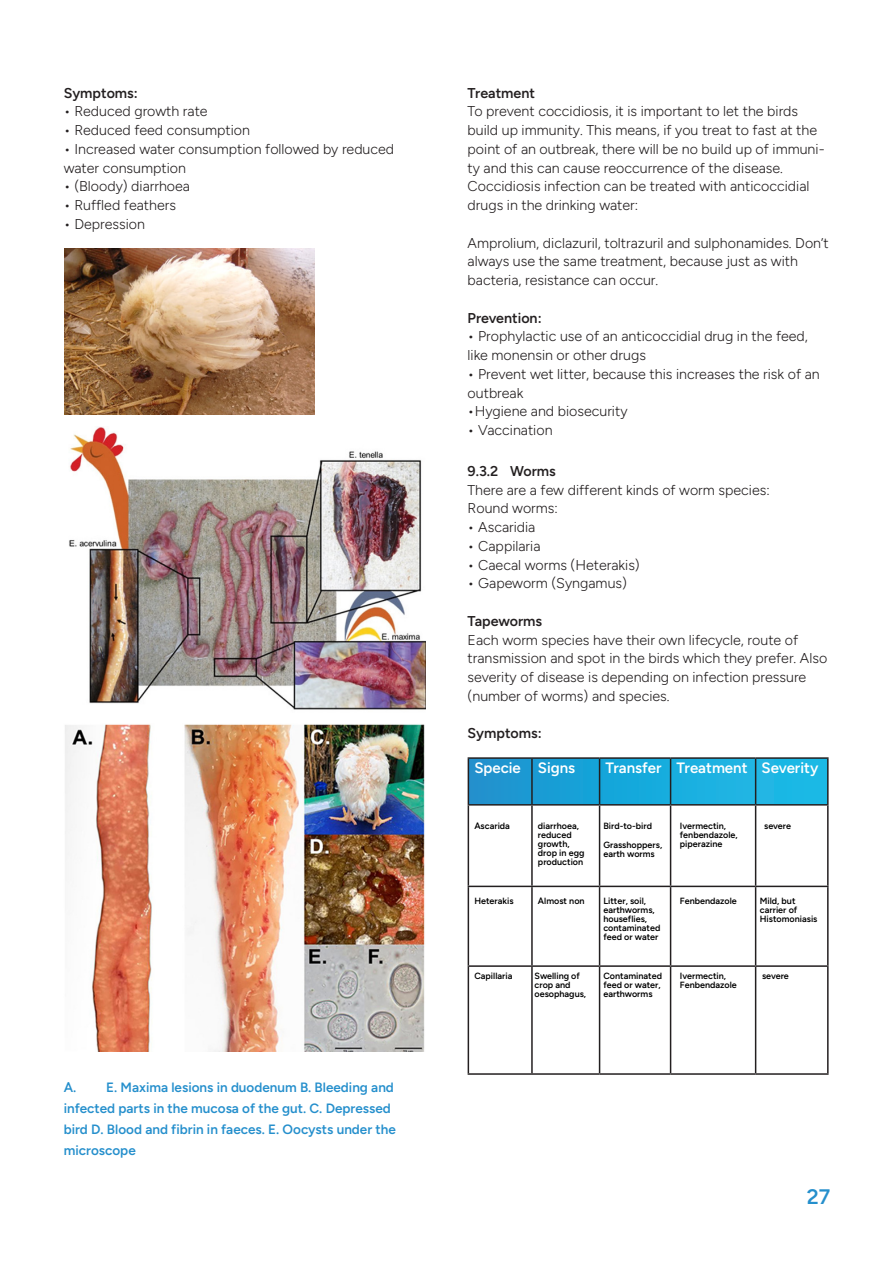
<style>
.page{position:relative;width:893px;height:1263px;background:#fff}
.page>*{position:absolute;margin:0;border:0;box-sizing:border-box;transform-origin:0 0}
.Heading_1{font:600 21px "Figtree";color:#258fcc}
.Heading_1-2{font:600 15px "Figtree";color:#fff}
.t1{font:300 14.25px/18.8px "Figtree";color:#231f20}
.Heading_3{font:600 14.25px "Figtree";color:#231f20}
.Heading_1-3{font:600 13.5px/21px "Figtree";color:#258fcc}
.Heading_1-4{font:600 9px/9px "Figtree";color:#000}
</style>
<div class="page">
<img style="left:64px;top:248px;width:251px;height:166px">
<img style="left:69px;top:427px;width:356px;height:283px">
<img style="left:65px;top:724px;width:360px;height:327px">
<svg style="left:469px;top:759px;width:358px;height:45px;background:#1aa8da"></svg>
<hr style="left:468px;top:757px;width:64px;height:2px;background:#231f20">
<hr style="left:468px;top:759px;width:1px;height:45px;background:#231f20">
<hr style="left:532px;top:757px;width:68px;height:2px;background:#231f20">
<hr style="left:531px;top:759px;width:2px;height:45px;background:#231f20">
<hr style="left:600px;top:757px;width:71px;height:2px;background:#231f20">
<hr style="left:599px;top:759px;width:1px;height:45px;background:#231f20">
<hr style="left:671px;top:757px;width:85px;height:2px;background:#231f20">
<hr style="left:670px;top:759px;width:1px;height:45px;background:#231f20">
<hr style="left:756px;top:757px;width:73px;height:2px;background:#231f20">
<hr style="left:755px;top:759px;width:1px;height:45px;background:#231f20">
<hr style="left:827px;top:759px;width:2px;height:45px;background:#231f20">
<hr style="left:468px;top:804px;width:64px;height:1px;background:#231f20">
<hr style="left:468px;top:805px;width:1px;height:81px;background:#231f20">
<hr style="left:532px;top:804px;width:68px;height:1px;background:#231f20">
<hr style="left:531px;top:805px;width:2px;height:81px;background:#231f20">
<hr style="left:600px;top:804px;width:71px;height:1px;background:#231f20">
<hr style="left:599px;top:805px;width:1px;height:81px;background:#231f20">
<hr style="left:671px;top:804px;width:85px;height:1px;background:#231f20">
<hr style="left:670px;top:805px;width:1px;height:81px;background:#231f20">
<hr style="left:756px;top:804px;width:73px;height:1px;background:#231f20">
<hr style="left:755px;top:805px;width:1px;height:81px;background:#231f20">
<hr style="left:827px;top:805px;width:2px;height:81px;background:#231f20">
<hr style="left:468px;top:886px;width:64px;height:1px;background:#231f20">
<hr style="left:468px;top:887px;width:1px;height:78px;background:#231f20">
<hr style="left:532px;top:886px;width:68px;height:1px;background:#231f20">
<hr style="left:531px;top:887px;width:2px;height:78px;background:#231f20">
<hr style="left:600px;top:886px;width:71px;height:1px;background:#231f20">
<hr style="left:599px;top:887px;width:1px;height:78px;background:#231f20">
<hr style="left:671px;top:886px;width:85px;height:1px;background:#231f20">
<hr style="left:670px;top:887px;width:1px;height:78px;background:#231f20">
<hr style="left:756px;top:886px;width:73px;height:1px;background:#231f20">
<hr style="left:755px;top:887px;width:1px;height:78px;background:#231f20">
<hr style="left:827px;top:887px;width:2px;height:78px;background:#231f20">
<hr style="left:468px;top:965px;width:64px;height:2px;background:#231f20">
<hr style="left:468px;top:967px;width:1px;height:106px;background:#231f20">
<hr style="left:532px;top:965px;width:68px;height:2px;background:#231f20">
<hr style="left:531px;top:967px;width:2px;height:106px;background:#231f20">
<hr style="left:600px;top:965px;width:71px;height:2px;background:#231f20">
<hr style="left:599px;top:967px;width:1px;height:106px;background:#231f20">
<hr style="left:671px;top:965px;width:85px;height:2px;background:#231f20">
<hr style="left:670px;top:967px;width:1px;height:106px;background:#231f20">
<hr style="left:756px;top:965px;width:73px;height:2px;background:#231f20">
<hr style="left:755px;top:967px;width:1px;height:106px;background:#231f20">
<hr style="left:827px;top:967px;width:2px;height:106px;background:#231f20">
<hr style="left:468px;top:1073px;width:64px;height:2px;background:#231f20">
<hr style="left:532px;top:1073px;width:68px;height:2px;background:#231f20">
<hr style="left:600px;top:1073px;width:71px;height:2px;background:#231f20">
<hr style="left:671px;top:1073px;width:85px;height:2px;background:#231f20">
<hr style="left:756px;top:1073px;width:73px;height:2px;background:#231f20">
<p class="Heading_3" style="left:64px;top:84px;width:76px">Symptoms:</p>
<p class="t1" style="left:64px;top:102px;width:145px">• Reduced growth rate</p>
<p class="t1" style="left:64px;top:121px;width:188px">• Reduced feed consumption</p>
<p class="t1" style="left:64px;top:140px;width:332px">• Increased water consumption followed by reduced water consumption</p>
<p class="t1" style="left:64px;top:177px;width:128px">• (Bloody) diarrhoea</p>
<p class="t1" style="left:64px;top:196px;width:114px">• Ruffled feathers</p>
<p class="t1" style="left:64px;top:215px;width:83px">• Depression</p>
<p class="Heading_1-3" style="left:64px;top:1076px;width:334px">A. E. Maxima lesions in duodenum B. Bleeding and infected parts in the mucosa of the gut. C. Depressed bird D. Blood and fibrin in faeces. E. Oocysts under the microscope</p>
<p class="Heading_3" style="left:468px;top:84px;width:69px">Treatment</p>
<p class="t1" style="left:468px;top:102px;width:359px">To prevent coccidiosis, it is important to let the birds build up immunity. This means, if you treat to fast at the point of an outbreak, there will be no build up of immuni&shy;ty and this can cause reoccurrence of the disease.</p>
<p class="t1" style="left:468px;top:177px;width:343px">Coccidiosis infection can be treated with anticoccidial drugs in the drinking water:</p>
<p class="t1" style="left:468px;top:233px;width:363px">Amprolium, diclazuril, toltrazuril and sulphonamides. Don’t always use the same treatment, because just as with bacteria, resistance can occur.</p>
<p class="Heading_3" style="left:468px;top:309px;width:76px">Prevention:</p>
<p class="t1" style="left:468px;top:327px;width:342px">• Prophylactic use of an anticoccidial drug in the feed, like monensin or other drugs</p>
<p class="t1" style="left:468px;top:365px;width:354px">• Prevent wet litter, because this increases the risk of an outbreak</p>
<p class="t1" style="left:468px;top:402px;width:161px">•Hygiene and biosecurity</p>
<p class="t1" style="left:468px;top:421px;width:86px">• Vaccination</p>
<p class="Heading_3" style="left:468px;top:462px;width:90px">9.3.2 Worms</p>
<p class="t1" style="left:468px;top:480px;width:304px">There are a few different kinds of worm species:</p>
<p class="t1" style="left:468px;top:499px;width:92px">Round worms:</p>
<p class="t1" style="left:468px;top:518px;width:69px">• Ascaridia</p>
<p class="t1" style="left:468px;top:536px;width:74px">• Cappilaria</p>
<p class="t1" style="left:468px;top:555px;width:174px">• Caecal worms (Heterakis)</p>
<p class="t1" style="left:468px;top:574px;width:161px">• Gapeworm (Syngamus)</p>
<p class="Heading_3" style="left:468px;top:612px;width:76px">Tapeworms</p>
<p class="t1" style="left:468px;top:630px;width:361px">Each worm species have their own lifecycle, route of transmission and spot in the birds which they prefer. Also severity of disease is depending on infection pressure (number of worms) and species.</p>
<p class="Heading_3" style="left:468px;top:725px;width:76px">Symptoms:</p>
<p class="Heading_1-2" style="left:474px;top:759px;width:48px">Specie</p>
<p class="Heading_1-2" style="left:538px;top:759px;width:39px">Signs</p>
<p class="Heading_1-2" style="left:606px;top:759px;width:58px">Transfer</p>
<p class="Heading_1-2" style="left:677px;top:759px;width:73px">Treatment</p>
<p class="Heading_1-2" style="left:762px;top:759px;width:58px">Severity</p>
<p class="Heading_1-4" style="left:474px;top:821px;width:37px">Ascarida</p>
<p class="Heading_1-4" style="left:538px;top:821px;width:48px">diarrhoea, reduced growth, drop in egg production</p>
<p class="Heading_1-4" style="left:474px;top:896px;width:41px">Heterakis</p>
<p class="Heading_1-4" style="left:538px;top:896px;width:48px">Almost non</p>
<p class="Heading_1-4" style="left:474px;top:971px;width:40px">Capillaria</p>
<p class="Heading_1-4" style="left:534px;top:971px;width:53px">Swelling of crop and oesophagus,</p>
<p class="Heading_1-4" style="left:603px;top:821px;width:50px">Bird-to-bird</p>
<p class="Heading_1-4" style="left:603px;top:840px;width:60px">Grasshoppers, earth worms</p>
<p class="Heading_1-4" style="left:603px;top:896px;width:58px">Litter, soil, earthworms, houseflies, contaminated feed or water</p>
<p class="Heading_1-4" style="left:603px;top:971px;width:60px">Contaminated feed or water, earthworms</p>
<p class="Heading_1-4" style="left:680px;top:821px;width:59px">Ivermectin, fenbendazole, piperazine</p>
<p class="Heading_1-4" style="left:680px;top:896px;width:58px">Fenbendazole</p>
<p class="Heading_1-4" style="left:680px;top:971px;width:58px">Ivermectin,<br>Fenbendazole</p>
<p class="Heading_1-4" style="left:764px;top:821px;width:28px">severe</p>
<p class="Heading_1-4" style="left:760px;top:896px;width:59px">Mild, but carrier of<br>Histomoniasis</p>
<p class="Heading_1-4" style="left:762px;top:971px;width:28px">severe</p>
<p class="Heading_1" style="left:807px;top:1184px;width:25px">27</p>
</div>
